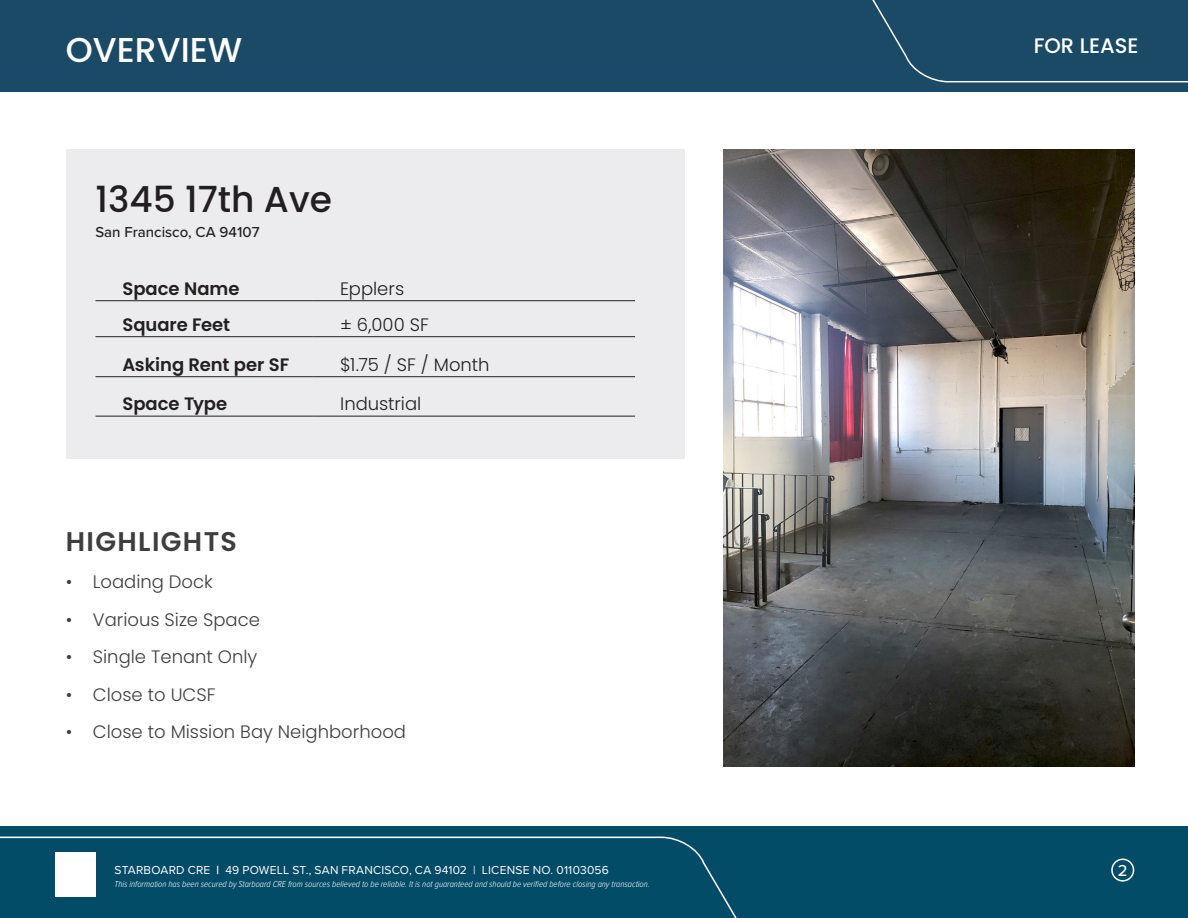
<style>
.page{position:relative;width:1188px;height:918px;background:#fff}
.page>*{position:absolute;margin:0;border:0;box-sizing:border-box;transform-origin:0 0}
.Bullets__5{font:500 36px "Poppins";color:#231f20}
.Emphasis{font:500 34.5px "Poppins";color:#fff}
.t1{font:600 27px "Poppins";letter-spacing:.05em;color:#3e3e3f}
.t2{font:500 21px "Poppins";color:#fff}
.t3{font:300 18px "Poppins";color:#3e3e3f}
.Body_Text_Black{font:600 18px "Poppins";letter-spacing:-.005em;color:#231f20}
.Body_Text_Black-2{font:300 18px "Poppins";color:#231f20}
.t4{font:500 16.5px "Proxima Nova";color:#fff}
.Bullets__5-2{font:500 15px "Proxima Nova";color:#231f20}
.t5{font:12px "Proxima Nova";letter-spacing:.02em;color:#fff}
.t6{font:italic 300 9px "Proxima Nova Cond";color:#fff}
.s1{font-weight:700}
</style>
<div class="page">
<div style="left:0;top:0;width:1188px;height:92px;background:#1b4a66"></div>
<svg style="left:872px;top:0;width:316px;height:83px"></svg>
<div style="left:0;top:826px;width:1188px;height:92px;background:#034c68"></div>
<div style="left:1111px;top:859px;width:23px;height:23px;border:2px solid #fff;border-radius:50%"></div>
<svg style="left:0;top:836px;width:737px;height:82px"></svg>
<div style="left:56px;top:853px;width:39px;height:43px;background:#fff"></div>
<div style="left:66px;top:149px;width:619px;height:310px;background:#ececee"></div>
<hr style="left:95px;top:336px;width:218px;height:1px;background:#231f20">
<hr style="left:313px;top:336px;width:322px;height:1px;background:#231f20">
<hr style="left:95px;top:376px;width:218px;height:1px;background:#231f20">
<hr style="left:313px;top:376px;width:322px;height:1px;background:#231f20">
<img style="left:724px;top:149px;width:410px;height:618px">
<hr style="left:95px;top:416px;width:218px;height:1px;background:#231f20">
<hr style="left:313px;top:416px;width:322px;height:1px;background:#231f20">
<hr style="left:95px;top:300px;width:218px;height:1px;background:#231f20">
<hr style="left:313px;top:300px;width:322px;height:1px;background:#231f20">
<p class="Emphasis" style="left:66px;top:30px;width:178px">OVERVIEW</p>
<p class="Bullets__5" style="left:95px;top:178px;width:238px">1345 17th Ave</p>
<p class="Bullets__5-2" style="left:95px;top:221px;width:166px">San Francisco, CA 94107</p>
<p class="Body_Text_Black" style="left:122px;top:278px;width:118px">Space Name</p>
<p class="Body_Text_Black-2" style="left:340px;top:278px;width:66px">Epplers</p>
<p class="Body_Text_Black" style="left:122px;top:314px;width:109px">Square Feet</p>
<p class="Body_Text_Black-2" style="left:340px;top:314px;width:90px">± 6,000 SF</p>
<p class="Body_Text_Black" style="left:122px;top:354px;width:168px">Asking Rent per SF</p>
<p class="Body_Text_Black-2" style="left:340px;top:354px;width:151px">$1.75 / SF / Month</p>
<p class="Body_Text_Black" style="left:122px;top:393px;width:106px">Space Type</p>
<p class="Body_Text_Black-2" style="left:340px;top:393px;width:83px">Industrial</p>
<p class="t1" style="left:66px;top:526px;width:173px">HIGHLIGHTS</p>
<p class="t3" style="left:66px;top:572px;width:148px">• Loading Dock</p>
<p class="t3" style="left:66px;top:609px;width:196px">• Various Size Space</p>
<p class="t3" style="left:66px;top:647px;width:193px">• Single Tenant Only</p>
<p class="t3" style="left:66px;top:684px;width:151px">• Close to UCSF</p>
<p class="t3" style="left:66px;top:722px;width:342px">• Close to Mission Bay Neighborhood</p>
<h3 class="t2" style="left:1034px;top:34px;width:106px">FOR LEASE</h3>
<h3 class="t5" style="left:114px;top:861px;width:496px">STARBOARD CRE <span class="s1">|</span> 49 POWELL ST., SAN FRANCISCO, CA 94102 | LICENSE NO. 01103056</h3>
<h3 class="t4" style="left:1118px;top:858px;width:11px">2</h3>
<p class="t6" style="left:114px;top:877px;width:537px">This information has been secured by Starboard CRE from sources believed to be reliable. It is not guaranteed and should be verified before closing any transaction.</p>
</div>
